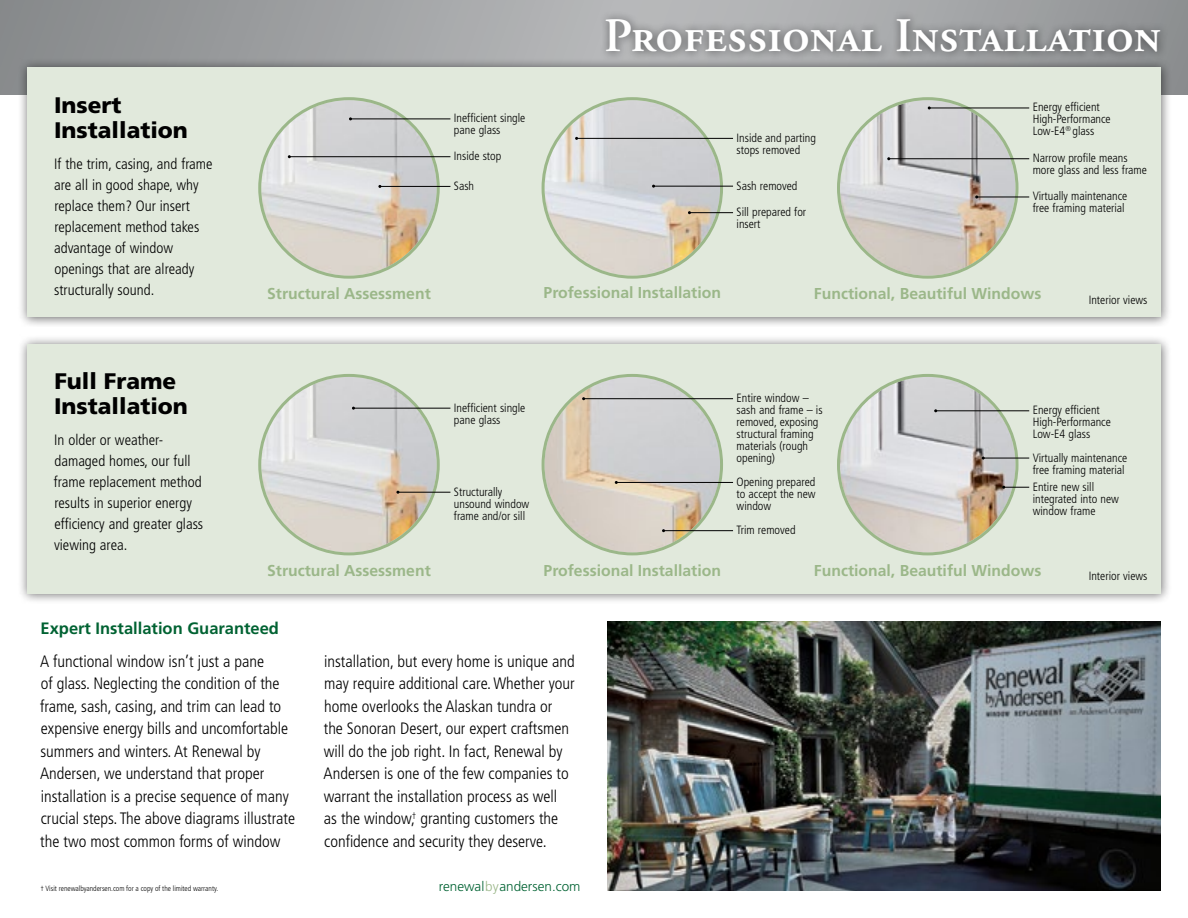
<style>
.page{position:relative;width:1188px;height:918px;background:#fff}
.page>*{position:absolute;margin:0;border:0;box-sizing:border-box;transform-origin:0 0}
.t1{font:600 48px "Adobe Garamond Pro";color:#fff}
.t2{font:900 22.5px/25.5px "Frutiger";color:#000}
.t3{font:300 condensed 16.5px/22.5px "Frutiger";color:#000}
.t4{font:700 16.5px "Frutiger";color:#006232}
.t5{font:700 15.75px "Frutiger";color:#9bb789}
.t6{font:300 condensed 15px/21px "Frutiger";color:#000}
.t7{font:300 13.5px "Frutiger";color:#006232}
.t8{font:300 condensed 12px/12px "Frutiger";color:#000}
.t9{font:300 condensed 7.5px "Frutiger";color:#000}
.s1{color:#9bb789}
</style>
<div class="page">
<svg style="left:0;top:0;width:1188px;height:94px;background:#9d9fa1"></svg>
<div style="left:17px;top:57px;width:1154px;height:270px;background:#000;opacity:.55"></div>
<div style="left:27px;top:68px;width:1134px;height:249px;background:#e1e9dc"></div>
<div style="left:17px;top:334px;width:1154px;height:270px;background:#000;opacity:.55"></div>
<div style="left:27px;top:344px;width:1134px;height:250px;background:#e1e9dc"></div>
<div style="left:598px;top:10px;width:571px;height:51px;background:#000;opacity:.55"></div>
<img style="left:608px;top:621px;width:553px;height:270px">
<img style="left:261px;top:100px;width:176px;height:176px;border-radius:88px">
<img style="left:545px;top:100px;width:175px;height:176px;border-radius:88px">
<img style="left:840px;top:100px;width:176px;height:176px;border-radius:88px">
<img style="left:261px;top:377px;width:176px;height:175px;border-radius:88px">
<img style="left:545px;top:377px;width:175px;height:175px;border-radius:88px">
<img style="left:840px;top:377px;width:176px;height:175px;border-radius:88px">
<hr style="left:350px;top:119px;width:100px;height:1px;background:#000">
<hr style="left:353px;top:408px;width:97px;height:1px;background:#000">
<hr style="left:584px;top:398px;width:149px;height:1px;background:#000">
<svg style="left:1002px;top:486px;width:27px;height:3px"></svg>
<hr style="left:577px;top:138px;width:156px;height:1px;background:#000">
<hr style="left:889px;top:158px;width:140px;height:1px;background:#000">
<hr style="left:654px;top:186px;width:79px;height:1px;background:#000">
<hr style="left:929px;top:108px;width:100px;height:1px;background:#000">
<hr style="left:689px;top:212px;width:44px;height:1px;background:#000">
<hr style="left:977px;top:197px;width:52px;height:1px;background:#000">
<hr style="left:289px;top:156px;width:161px;height:1px;background:#000">
<hr style="left:398px;top:492px;width:52px;height:1px;background:#000">
<hr style="left:664px;top:530px;width:69px;height:1px;background:#000">
<hr style="left:936px;top:410px;width:93px;height:1px;background:#000">
<hr style="left:616px;top:482px;width:117px;height:1px;background:#000">
<hr style="left:983px;top:458px;width:46px;height:1px;background:#000">
<hr style="left:380px;top:186px;width:70px;height:1px;background:#000">
<h2 class="t2" style="left:54px;top:92px;width:135px">Insert<br>Installation</h2>
<p class="t6" style="left:54px;top:153px;width:160px">If the trim, casing, and frame are all in good shape, why replace them? Our insert replacement method takes advantage of window openings that are already structurally sound.</p>
<p class="t5" style="left:267px;top:285px;width:165px">Structural Assessment</p>
<h1 class="t1" style="left:604px;top:8px;width:558px">Professional Installation</h1>
<p class="t8" style="left:454px;top:112px;width:73px">Inefficient single pane glass</p>
<p class="t8" style="left:454px;top:150px;width:49px">Inside stop</p>
<p class="t8" style="left:454px;top:180px;width:22px">Sash</p>
<p class="t8" style="left:737px;top:180px;width:62px">Sash removed</p>
<p class="t8" style="left:737px;top:206px;width:71px">Sill prepared for insert</p>
<p class="t8" style="left:737px;top:132px;width:81px">Inside and parting stops removed</p>
<p class="t8" style="left:1033px;top:101px;width:80px">Energy efficient<br>High-Performance<br>Low-E4<sup>®</sup> glass</p>
<p class="t8" style="left:1033px;top:152px;width:116px">Narrow profile means more glass and less frame</p>
<p class="t8" style="left:1033px;top:190px;width:96px">Virtually maintenance free framing material</p>
<p class="t5" style="left:544px;top:283px;width:179px">Professional Installation</p>
<p class="t5" style="left:814px;top:285px;width:229px">Functional, Beautiful Windows</p>
<p class="t8" style="left:1089px;top:294px;width:60px">Interior views</p>
<h2 class="t2" style="left:54px;top:368px;width:135px">Full Frame<br>Installation</h2>
<p class="t6" style="left:54px;top:430px;width:151px">In older or weather&shy;damaged homes, our full frame replacement method results in superior energy efficiency and greater glass viewing area.</p>
<p class="t5" style="left:267px;top:561px;width:165px">Structural Assessment</p>
<p class="t4" style="left:41px;top:618px;width:240px">Expert Installation Guaranteed</p>
<p class="t8" style="left:454px;top:402px;width:73px">Inefficient single pane glass</p>
<p class="t8" style="left:454px;top:486px;width:77px">Structurally unsound window frame and/or sill</p>
<p class="t5" style="left:544px;top:561px;width:179px">Professional Installation</p>
<p class="t8" style="left:737px;top:392px;width:88px">Entire window – sash and frame – is removed, exposing structural framing materials (rough opening)</p>
<p class="t8" style="left:737px;top:476px;width:81px;text-align:justify">Opening prepared to accept the new window</p>
<p class="t8" style="left:737px;top:524px;width:61px">Trim removed</p>
<p class="t8" style="left:1033px;top:404px;width:80px">Energy efficient<br>High-Performance<br>Low-E4 glass</p>
<p class="t8" style="left:1033px;top:452px;width:96px">Virtually maintenance free framing material</p>
<p class="t8" style="left:1033px;top:481px;width:88px">Entire new sill integrated into new window frame</p>
<p class="t5" style="left:814px;top:561px;width:229px">Functional, Beautiful Windows</p>
<p class="t8" style="left:1089px;top:571px;width:60px">Interior views</p>
<p class="t3" style="left:40px;top:650px;width:256px">A functional window isn’t just a pane<br>of glass. Neglecting the condition of the frame, sash, casing, and trim can lead to expensive energy bills and uncomfortable summers and winters. At Renewal by Andersen, we understand that proper installation is a precise sequence of many crucial steps. The above diagrams illustrate the two most common forms of window</p>
<p class="t3" style="left:324px;top:650px;width:253px">installation, but every home is unique and may require additional care. Whether your home overlooks the Alaskan tundra or the Sonoran Desert, our expert craftsmen will do the job right. In fact, Renewal by Andersen is one of the few companies to warrant the installation process as well<br>as the window,<sup>†</sup> granting customers the confidence and security they deserve.</p>
<p class="t9" style="left:40px;top:884px;width:179px">† Visit renewalbyandersen.com for a copy of the limited warranty.</p>
<p class="t7" style="left:439px;top:879px;width:143px">renewal<span class="s1">by</span>andersen.com</p>
</div>
